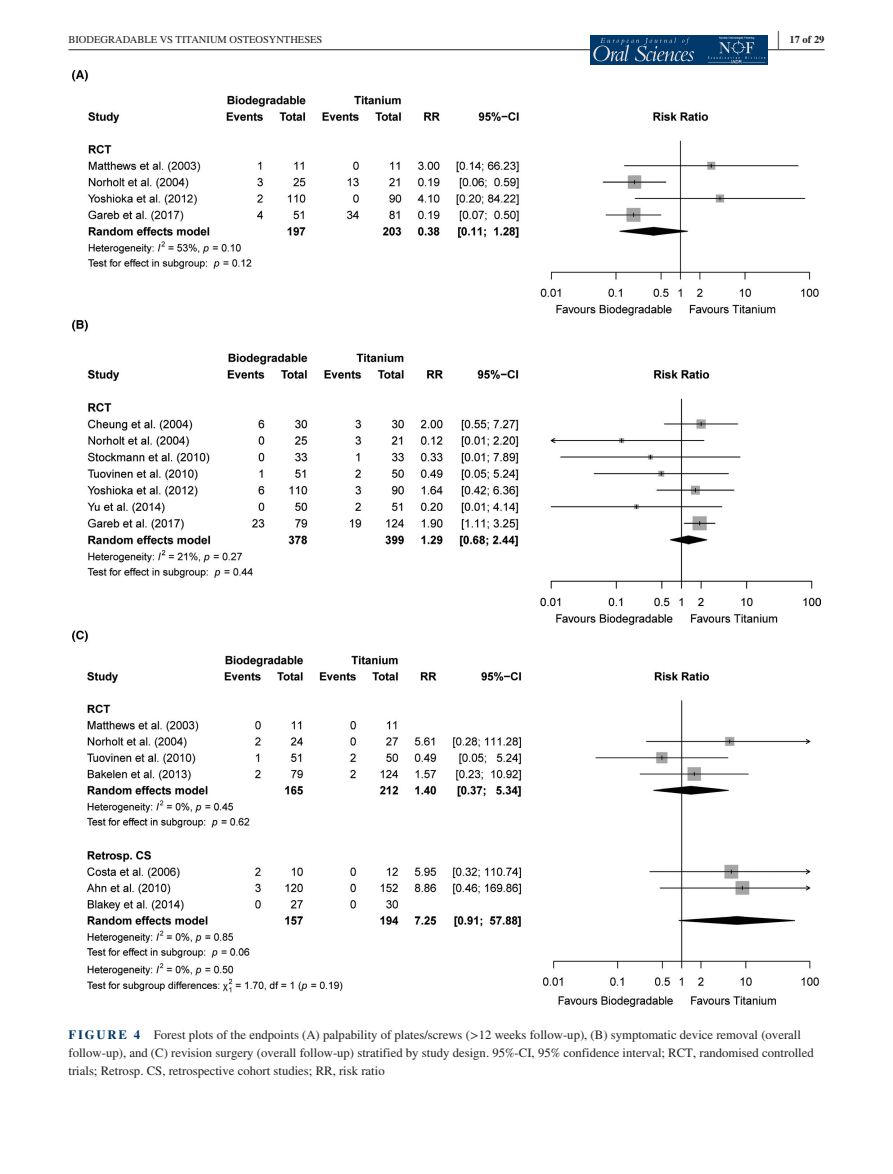
<style>
.page{position:relative;width:893px;height:1174px;background:#fff}
.page>*{position:absolute;margin:0;border:0;box-sizing:border-box;transform-origin:0 0}
.t1{font:700 25.95px "STIX";color:#231f20;scale:.36 1}
.t2{font:12.75px/18px "STIX";color:#231f20}
.t3{font:10.5px "STIX";color:#231f20}
.t4{font:700 10.5px "STIX";color:#231f20}
.s1{font-weight:700;color:#003867}
</style>
<div class="page">
<hr style="left:68px;top:49px;width:756px;height:1px;background:#231f20">
<div style="left:590px;top:35px;width:178px;height:30px;background:#00396c"></div>
<svg style="left:593px;top:38px;width:101px;height:23px"></svg>
<img style="left:707px;top:36px;width:59px;height:28px">
<img style="left:72px;top:70px;width:749px;height:936px">
<h1 class="t1" style="left:778px;top:24px;width:7px">|</h1>
<p class="t3" style="left:68px;top:32px;width:255px">BIODEGRADABLE VS TITANIUM OSTEOSYNTHESES</p>
<p class="t4" style="left:789px;top:33px;width:36px">17 of 29</p>
<p class="t2" style="left:68px;top:1026px;width:747px"><span class="s1">FIGURE 4</span> Forest plots of the endpoints (A) palpability of plates/screws (&gt;12 weeks follow-up), (B) symptomatic device removal (overall follow-up), and (C) revision surgery (overall follow-up) stratified by study design. 95%-CI, 95% confidence interval; RCT, randomised controlled trials; Retrosp. CS, retrospective cohort studies; RR, risk ratio</p>
</div>
